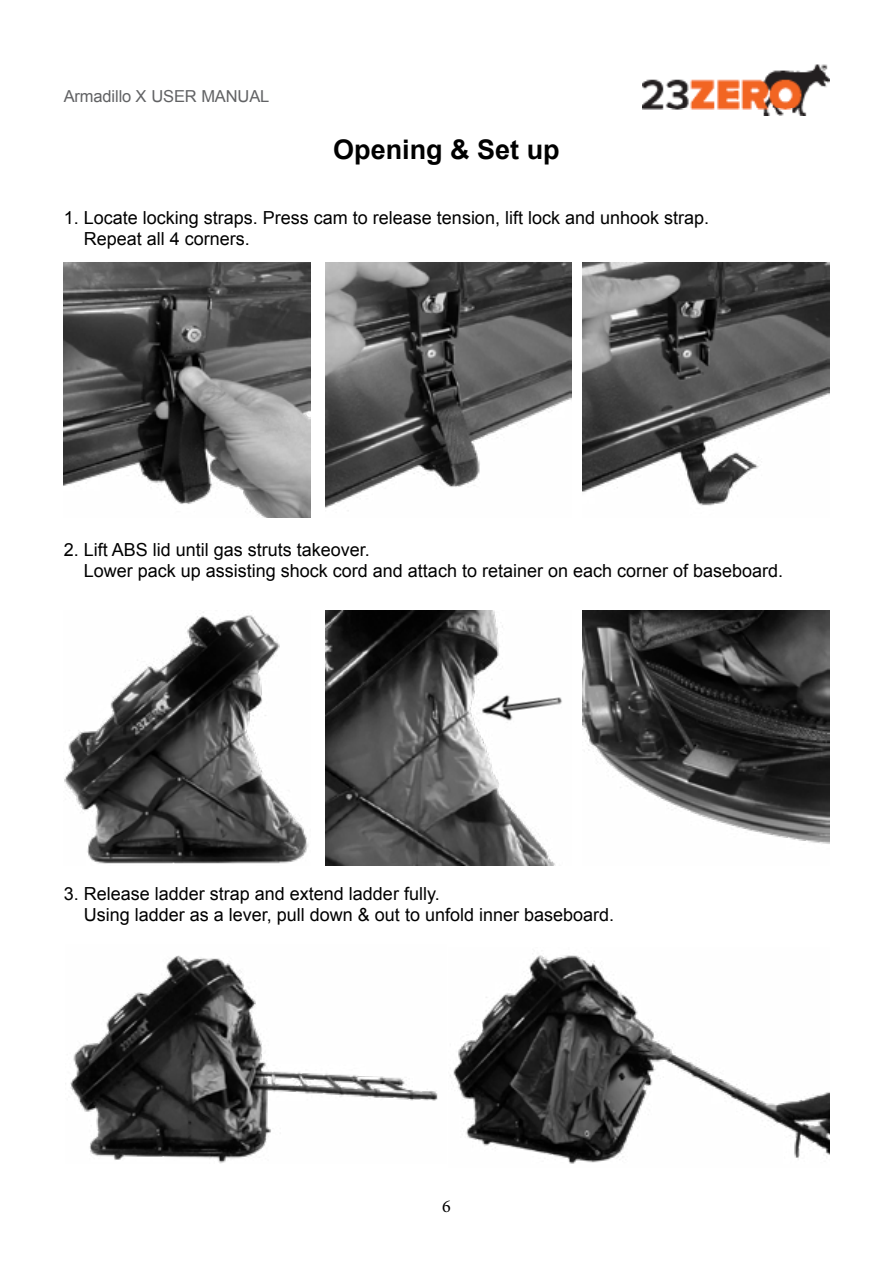
<style>
.page{position:relative;width:893px;height:1263px;background:#fff}
.page>*{position:absolute;margin:0;border:0;box-sizing:border-box;transform-origin:0 0}
.t1{font:700 27px "Arial";color:#000}
.t2{font:18px/21.6px "Arial";color:#000}
.t3{font:18px "Minion Pro";color:#000}
.t4{font:16.5px "Arial";letter-spacing:-.01em;color:#616264}
</style>
<div class="page">
<img style="left:642px;top:64px;width:187px;height:52px">
<img style="left:64px;top:262px;width:246px;height:255px">
<img style="left:325px;top:262px;width:247px;height:249px">
<img style="left:583px;top:263px;width:246px;height:243px">
<img style="left:64px;top:612px;width:245px;height:252px">
<img style="left:583px;top:610px;width:246px;height:234px">
<img style="left:325px;top:610px;width:230px;height:255px">
<img style="left:70px;top:955px;width:368px;height:208px">
<img style="left:450px;top:955px;width:379px;height:209px">
<img style="left:464px;top:654px;width:98px;height:102px">
<p class="t4" style="left:64px;top:85px;width:207px">Armadillo X USER MANUAL</p>
<h1 class="t1" style="left:333px;top:131px;width:228px">Opening &amp; Set up</h1>
<p class="t2" style="left:84px;top:207px;width:627px;text-indent:-20px">1. Locate locking straps. Press cam to release tension, lift lock and unhook strap.<br>Repeat all 4 corners.</p>
<p class="t2" style="left:84px;top:539px;width:701px;text-indent:-20px">2. Lift ABS lid until gas struts takeover.<br>Lower pack up assisting shock cord and attach to retainer on each corner of baseboard.</p>
<p class="t2" style="left:84px;top:883px;width:532px;text-indent:-20px">3. Release ladder strap and extend ladder fully.<br>Using ladder as a lever, pull down &amp; out to unfold inner baseboard.</p>
<p class="t3" style="left:442px;top:1194px;width:10px">6</p>
</div>
